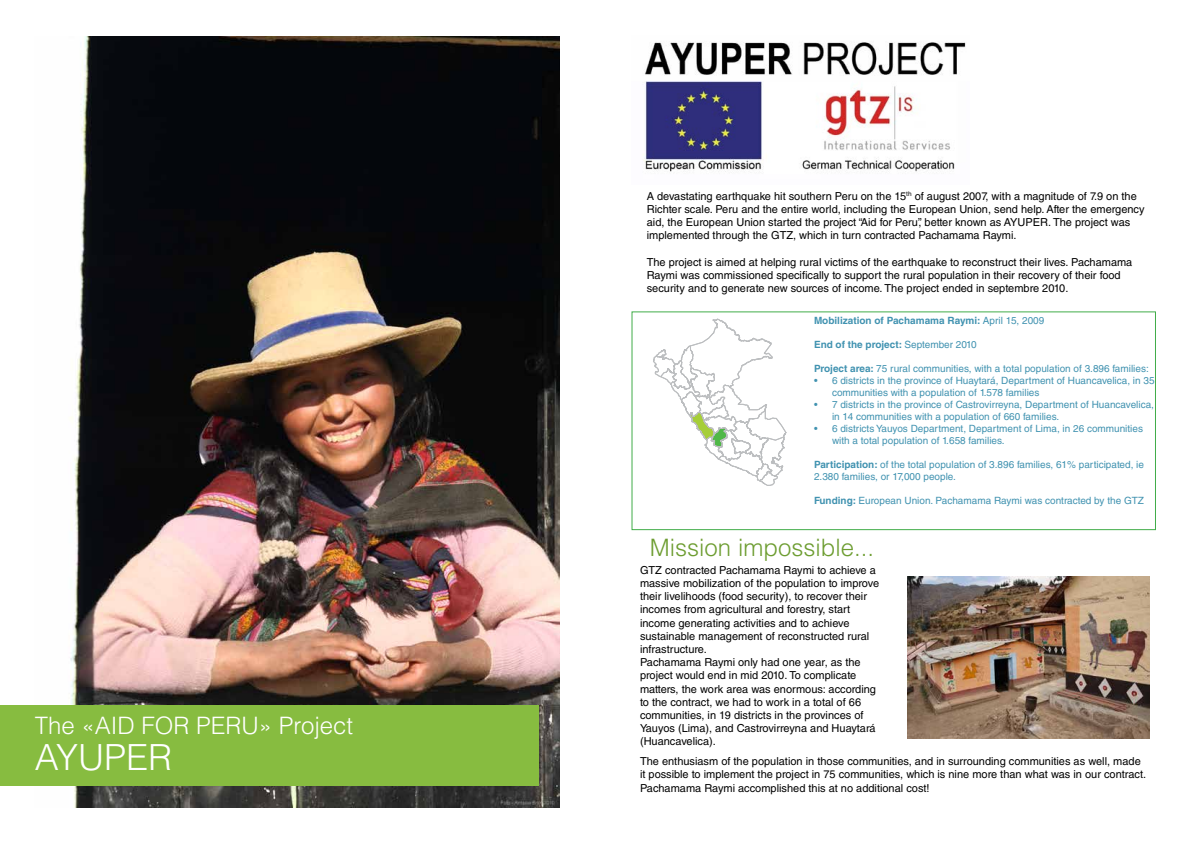
<style>
.page{position:relative;width:1191px;height:842px;background:#fff}
.page>*{position:absolute;margin:0;border:0;box-sizing:border-box;transform-origin:0 0}
.t1{font:300 36px "Helvetica LT Std";color:#fff}
.t2{font:300 24px "Helvetica LT Std";color:#fff}
.t3{font:300 24px "Helvetica LT Std";color:#6d9d31}
.t4{font:11px/13.2px "Helvetica LT Std";color:#000}
.t5{font:10px/12px "Helvetica LT Std";color:#4092b0}
.t6{font:700 10px "Helvetica LT Std";color:#4092b0}
.s1{font-weight:400}
.s2{font-weight:700}
</style>
<div class="page">
<img style="left:70px;top:36px;width:489px;height:771px">
<div style="left:631px;top:311px;width:525px;height:219px;border:1px solid #41ad49"></div>
<img style="left:907px;top:577px;width:242px;height:161px">
<svg style="left:653px;top:319px;width:134px;height:167px"></svg>
<div style="left:0;top:705px;width:539px;height:81px;background:#87bc40"></div>
<img style="left:643px;top:42px;width:323px;height:130px">
<h2 class="t2" style="left:35px;top:711px;width:320px">The «AID FOR PERU» Project</h2>
<h1 class="t1" style="left:35px;top:735px;width:139px">AYUPER</h1>
<p class="t4" style="left:647px;top:189px;width:499px">A devastating earthquake hit southern Peru on the 15<sup>th</sup> of august 2007, with a magnitude of 7.9 on the Richter scale. Peru and the entire world, including the European Union, send help. After the emergency aid, the European Union started the project “Aid for Peru”, better known as AYUPER. The project was implemented through the GTZ, which in turn contracted Pachamama Raymi.</p>
<p class="t4" style="left:647px;top:255px;width:487px">The project is aimed at helping rural victims of the earthquake to reconstruct their lives. Pachamama<br>Raymi was commissioned specifically to support the rural population in their recovery of their food security and to generate new sources of income. The project ended in septembre 2010.</p>
<p class="t6" style="left:814px;top:314px;width:232px">Mobilization of Pachamama Raymi: <span class="s1">April 15, 2009</span></p>
<p class="t6" style="left:814px;top:338px;width:164px">End of the project: <span class="s1">September 2010</span></p>
<p class="t5" style="left:814px;top:362px;width:336px"><span class="s2">Project area:</span> 75 rural communities, with a total population of 3.896 families:</p>
<p class="t5" style="left:832px;top:374px;width:324px;text-indent:-18px">• 6 districts in the province of Huaytará, Department of Huancavelica, in 35 communities with a population of 1.578 families</p>
<p class="t5" style="left:832px;top:398px;width:323px;text-indent:-18px">• 7 districts in the province of Castrovirreyna, Department of Huancavelica, in 14 communities with a population of 660 families.</p>
<p class="t5" style="left:832px;top:422px;width:312px;text-indent:-18px">• 6 districts Yauyos Department, Department of Lima, in 26 communities with a total population of 1.658 families.</p>
<p class="t5" style="left:814px;top:458px;width:331px"><span class="s2">Participation:</span> of the total population of 3.896 families, 61% participated, ie<br>2.380 families, or 17,000 people.</p>
<p class="t5" style="left:814px;top:494px;width:331px"><span class="s2">Funding:</span> European Union. Pachamama Raymi was contracted by the GTZ</p>
<h2 class="t3" style="left:650px;top:532px;width:226px">Mission impossible...</h2>
<p class="t4" style="left:640px;top:563px;width:241px">GTZ contracted Pachamama Raymi to achieve a massive mobilization of the population to improve their livelihoods (food security), to recover their incomes from agricultural and forestry, start income generating activities and to achieve sustainable management of reconstructed rural infrastructure.<br>Pachamama Raymi only had one year, as the project would end in mid 2010. To complicate matters, the work area was enormous: according to the contract, we had to work in a total of 66 communities, in 19 districts in the provinces of Yauyos (Lima), and Castrovirreyna and Huaytará (Huancavelica).</p>
<p class="t4" style="left:640px;top:755px;width:507px">The enthusiasm of the population in those communities, and in surrounding communities as well, made it possible to implement the project in 75 communities, which is nine more than what was in our contract.<br>Pachamama Raymi accomplished this at no additional cost!</p>
</div>
